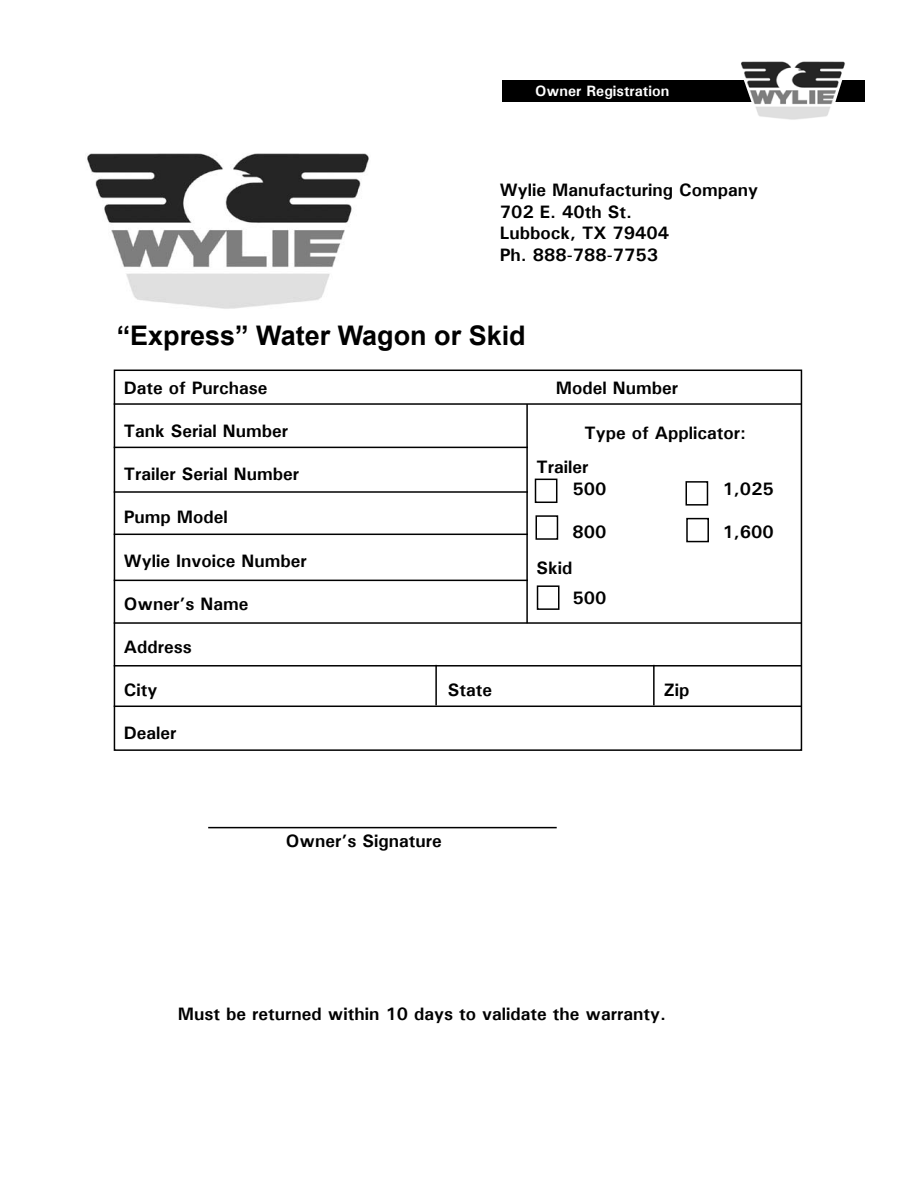
<style>
.page{position:relative;width:918px;height:1188px;background:#fff}
.page>*{position:absolute;margin:0;border:0;box-sizing:border-box;transform-origin:0 0}
.t1{font:700 27px "Arial";color:#000}
.t2{font:700 18px/21.6px "Univers ATT";color:#000}
.t3{font:700 15px "Univers ATT";color:#fff}
</style>
<div class="page">
<div style="left:114px;top:370px;width:688px;height:381px;border:2px solid #000"></div>
<hr style="left:114px;top:403px;width:687px;height:2px;background:#000">
<hr style="left:114px;top:447px;width:414px;height:1px;background:#000">
<hr style="left:114px;top:491px;width:414px;height:2px;background:#000">
<hr style="left:114px;top:534px;width:414px;height:1px;background:#000">
<hr style="left:114px;top:580px;width:414px;height:1px;background:#000">
<hr style="left:114px;top:622px;width:687px;height:2px;background:#000">
<hr style="left:114px;top:665px;width:687px;height:2px;background:#000">
<hr style="left:114px;top:706px;width:687px;height:1px;background:#000">
<hr style="left:435px;top:665px;width:2px;height:40px;background:#000">
<hr style="left:653px;top:665px;width:2px;height:40px;background:#000">
<hr style="left:526px;top:404px;width:2px;height:219px;background:#000">
<div style="left:535px;top:479px;width:22px;height:24px;border:2px solid #000"></div>
<div style="left:686px;top:481px;width:22px;height:25px;border:2px solid #000"></div>
<hr style="left:208px;top:827px;width:349px;height:1px;background:#000">
<div style="left:502px;top:80px;width:363px;height:21px;background:#000"></div>
<div style="left:537px;top:585px;width:23px;height:25px;border:2px solid #000"></div>
<img style="left:87px;top:153px;width:282px;height:156px">
<img style="left:738px;top:61px;width:101px;height:59px">
<div style="left:536px;top:515px;width:22px;height:25px;border:2px solid #000"></div>
<div style="left:686px;top:518px;width:23px;height:24px;border:2px solid #000"></div>
<p class="t3" style="left:535px;top:81px;width:136px">Owner Registration</p>
<p class="t2" style="left:500px;top:179px;width:260px">Wylie Manufacturing Company<br>702 E. 40th St.<br>Lubbock, TX 79404<br>Ph. 888-788-7753</p>
<h1 class="t1" style="left:117px;top:318px;width:411px">“Express” Water Wagon or Skid</h1>
<p class="t2" style="left:124px;top:377px;width:145px">Date of Purchase</p>
<p class="t2" style="left:556px;top:377px;width:124px">Model Number</p>
<p class="t2" style="left:124px;top:420px;width:166px">Tank Serial Number</p>
<p class="t2" style="left:124px;top:463px;width:177px">Trailer Serial Number</p>
<p class="t2" style="left:124px;top:506px;width:106px">Pump Model</p>
<p class="t2" style="left:124px;top:549px;width:185px">Wylie Invoice Number</p>
<p class="t2" style="left:124px;top:593px;width:126px">Owner’s Name</p>
<p class="t2" style="left:124px;top:636px;width:70px">Address</p>
<p class="t2" style="left:124px;top:679px;width:35px">City</p>
<p class="t2" style="left:448px;top:679px;width:46px">State</p>
<p class="t2" style="left:664px;top:679px;width:27px">Zip</p>
<p class="t2" style="left:124px;top:722px;width:54px">Dealer</p>
<p class="t2" style="left:536px;top:416px;width:211px;line-height:33.6px;text-indent:48px">Type of Applicator:<br>Trailer</p>
<p class="t2" style="left:572px;top:478px;width:35px">500</p>
<p class="t2" style="left:722px;top:478px;width:53px">1,025</p>
<p class="t2" style="left:572px;top:521px;width:35px">800</p>
<p class="t2" style="left:722px;top:521px;width:53px">1,600</p>
<p class="t2" style="left:572px;top:554px;width:35px;line-height:29.1px;text-indent:-36px">Skid<br>500</p>
<p class="t2" style="left:286px;top:830px;width:158px">Owner’s Signature</p>
<p class="t2" style="left:178px;top:1003px;width:490px">Must be returned within 10 days to validate the warranty.</p>
</div>
